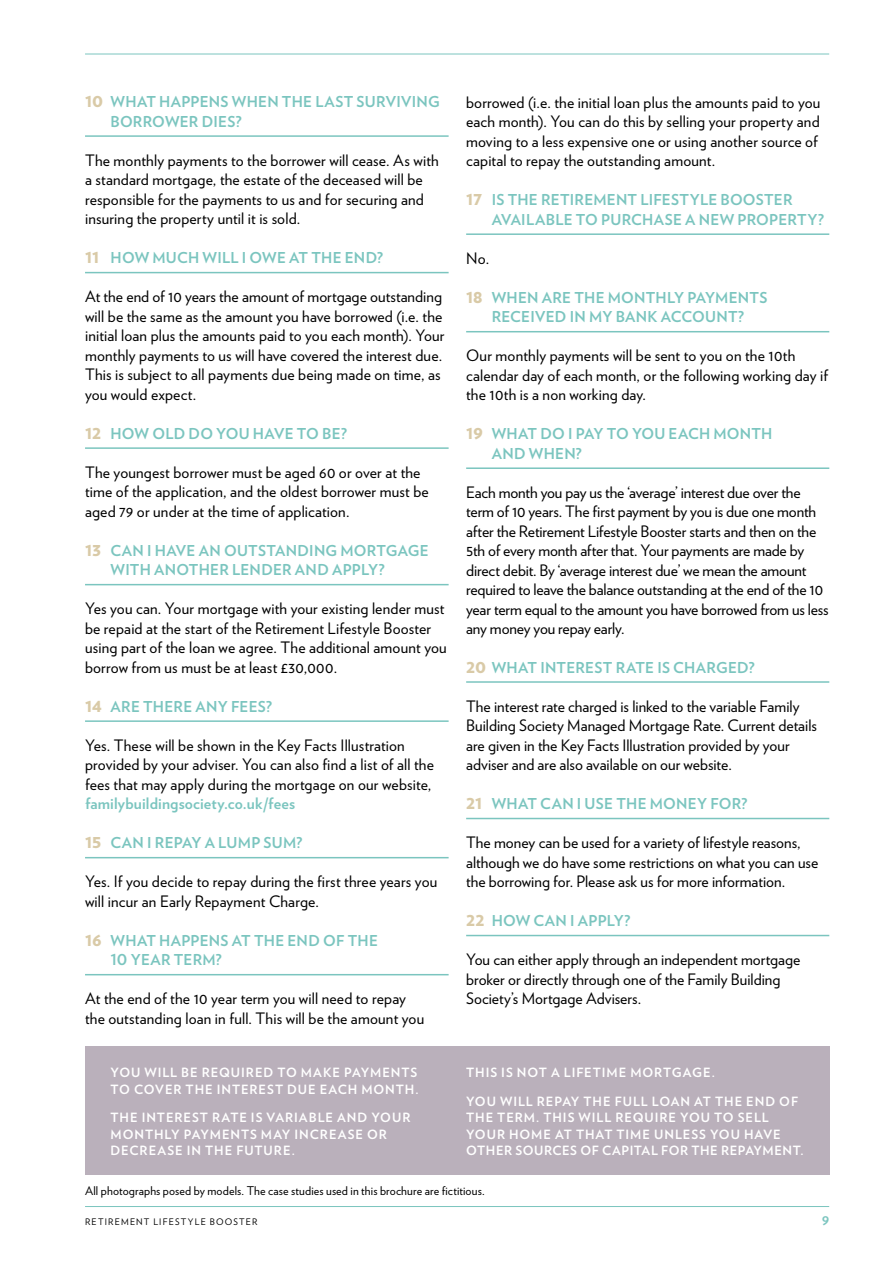
<style>
.page{position:relative;width:893px;height:1263px;background:#fff}
.page>*{position:absolute;margin:0;border:0;box-sizing:border-box;transform-origin:0 0}
.t1{font:15.75px/19.5px "Verlag";letter-spacing:.005em;color:#000}
.t2{font:700 15.75px "Verlag";letter-spacing:.01em;color:#7bc5bf}
.t3{font:700 15px/19.5px "Verlag";letter-spacing:.015em;color:#7bc5bf}
.t4{font:700 12.75px/16.5px "Verlag";letter-spacing:.07em;color:#fff}
.t5{font:12px "Verlag";letter-spacing:.01em;color:#000}
.t6{font:9px "Verlag";letter-spacing:.135em;color:#000}
.s1{font-weight:900;color:#d9caa7}
</style>
<div class="page">
<div style="left:85px;top:1046px;width:744px;height:128px;background:#bab0bb"></div>
<hr style="left:85px;top:135px;width:364px;height:2px;background:#7bc5bf">
<hr style="left:85px;top:272px;width:364px;height:1px;background:#7bc5bf">
<hr style="left:85px;top:447px;width:364px;height:2px;background:#7bc5bf">
<hr style="left:85px;top:584px;width:364px;height:1px;background:#7bc5bf">
<hr style="left:85px;top:720px;width:364px;height:2px;background:#7bc5bf">
<hr style="left:85px;top:857px;width:364px;height:1px;background:#7bc5bf">
<hr style="left:85px;top:974px;width:364px;height:1px;background:#7bc5bf">
<hr style="left:466px;top:233px;width:363px;height:2px;background:#7bc5bf">
<hr style="left:466px;top:331px;width:363px;height:1px;background:#7bc5bf">
<hr style="left:466px;top:467px;width:363px;height:2px;background:#7bc5bf">
<hr style="left:466px;top:681px;width:363px;height:2px;background:#7bc5bf">
<hr style="left:466px;top:818px;width:363px;height:1px;background:#7bc5bf">
<hr style="left:466px;top:935px;width:363px;height:1px;background:#7bc5bf">
<hr style="left:85px;top:54px;width:744px;height:1px;background:#7bc5bf">
<hr style="left:85px;top:1206px;width:744px;height:1px;background:#7bc5bf">
<p class="t3" style="left:111px;top:91px;width:331px;text-indent:-26px"><span class="s1">10</span> WHAT HAPPENS WHEN THE LAST SURVIVING<br>BORROWER DIES?</p>
<p class="t1" style="left:85px;top:150px;width:355px">The monthly payments to the borrower will cease. As with a standard mortgage, the estate of the deceased will be responsible for the payments to us and for securing and insuring the property until it is sold.</p>
<p class="t3" style="left:85px;top:247px;width:300px"><span class="s1">11</span> HOW MUCH WILL I OWE AT THE END?</p>
<p class="t1" style="left:85px;top:286px;width:361px">At the end of 10 years the amount of mortgage outstanding will be the same as the amount you have borrowed (i.e. the initial loan plus the amounts paid to you each month). Your monthly payments to us will have covered the interest due.<br>This is subject to all payments due being made on time, as you would expect.</p>
<p class="t3" style="left:85px;top:423px;width:263px"><span class="s1">12</span> HOW OLD DO YOU HAVE TO BE?</p>
<p class="t1" style="left:85px;top:462px;width:345px">The youngest borrower must be aged 60 or over at the time of the application, and the oldest borrower must be aged 79 or under at the time of application.</p>
<p class="t3" style="left:111px;top:540px;width:320px;text-indent:-26px"><span class="s1">13</span> CAN I HAVE AN OUTSTANDING MORTGAGE<br>WITH ANOTHER LENDER AND APPLY?</p>
<p class="t1" style="left:85px;top:598px;width:363px">Yes you can. Your mortgage with your existing lender must be repaid at the start of the Retirement Lifestyle Booster using part of the loan we agree. The additional amount you borrow from us must be at least £30,000.</p>
<p class="t3" style="left:85px;top:696px;width:189px"><span class="s1">14</span> ARE THERE ANY FEES?</p>
<p class="t1" style="left:85px;top:735px;width:350px">Yes. These will be shown in the Key Facts Illustration provided by your adviser. You can also find a list of all the fees that may apply during the mortgage on our website,</p>
<p class="t2" style="left:85px;top:791px;width:212px">familybuildingsociety.co.uk/fees</p>
<p class="t3" style="left:85px;top:832px;width:219px"><span class="s1">15</span> CAN I REPAY A LUMP SUM?</p>
<p class="t1" style="left:85px;top:871px;width:354px">Yes. If you decide to repay during the first three years you will incur an Early Repayment Charge.</p>
<p class="t3" style="left:111px;top:930px;width:269px;text-indent:-26px"><span class="s1">16</span> WHAT HAPPENS AT THE END OF THE<br>10 YEAR TERM?</p>
<p class="t1" style="left:85px;top:988px;width:341px">At the end of the 10 year term you will need to repay the outstanding loan in full. This will be the amount you</p>
<p class="t4" style="left:111px;top:1064px;width:310px">YOU WILL BE REQUIRED TO MAKE PAYMENTS<br>TO COVER THE INTEREST DUE EACH MONTH.</p>
<p class="t4" style="left:111px;top:1109px;width:301px">THE INTEREST RATE IS VARIABLE AND YOUR<br>MONTHLY PAYMENTS MAY INCREASE OR<br>DECREASE IN THE FUTURE.</p>
<p class="t1" style="left:466px;top:92px;width:356px">borrowed (i.e. the initial loan plus the amounts paid to you each month). You can do this by selling your property and moving to a less expensive one or using another source of capital to repay the outstanding amount.</p>
<p class="t3" style="left:492px;top:189px;width:334px;text-indent:-26px"><span class="s1">17</span> IS THE RETIREMENT LIFESTYLE BOOSTER<br>AVAILABLE TO PURCHASE A NEW PROPERTY?</p>
<p class="t1" style="left:466px;top:248px;width:25px">No.</p>
<p class="t3" style="left:466px;top:287px;width:303px;text-align:center"><span class="s1">18</span> WHEN ARE THE MONTHLY PAYMENTS<br>RECEIVED IN MY BANK ACCOUNT?</p>
<p class="t1" style="left:466px;top:345px;width:363px">Our monthly payments will be sent to you on the 10th calendar day of each month, or the following working day if the 10th is a non working day.</p>
<p class="t3" style="left:492px;top:423px;width:282px;text-indent:-26px"><span class="s1">19</span> WHAT DO I PAY TO YOU EACH MONTH<br>AND WHEN?</p>
<p class="t1" style="left:466px;top:482px;width:364px">Each month you pay us the ‘average’ interest due over the term of 10 years. The first payment by you is due one month after the Retirement Lifestyle Booster starts and then on the 5th of every month after that. Your payments are made by direct debit. By ‘average interest due’ we mean the amount required to leave the balance outstanding at the end of the 10 year term equal to the amount you have borrowed from us less any money you repay early.</p>
<p class="t3" style="left:466px;top:657px;width:290px"><span class="s1">20</span> WHAT INTEREST RATE IS CHARGED?</p>
<p class="t1" style="left:466px;top:695px;width:352px">The interest rate charged is linked to the variable Family Building Society Managed Mortgage Rate. Current details are given in the Key Facts Illustration provided by your adviser and are also available on our website.</p>
<p class="t3" style="left:466px;top:793px;width:283px"><span class="s1">21</span> WHAT CAN I USE THE MONEY FOR?</p>
<p class="t1" style="left:466px;top:832px;width:354px">The money can be used for a variety of lifestyle reasons, although we do have some restrictions on what you can use the borrowing for. Please ask us for more information.</p>
<p class="t3" style="left:466px;top:910px;width:166px"><span class="s1">22</span> HOW CAN I APPLY?</p>
<p class="t1" style="left:466px;top:949px;width:336px">You can either apply through an independent mortgage broker or directly through one of the Family Building<br>Society’s Mortgage Advisers.</p>
<p class="t4" style="left:466px;top:1064px;width:250px">THIS IS NOT A LIFETIME MORTGAGE.</p>
<p class="t4" style="left:466px;top:1092px;width:339px">YOU WILL REPAY THE FULL LOAN AT THE END OF THE TERM. THIS WILL REQUIRE YOU TO SELL YOUR HOME AT THAT TIME UNLESS YOU HAVE OTHER SOURCES OF CAPITAL FOR THE REPAYMENT.</p>
<p class="t5" style="left:85px;top:1182px;width:401px">All photographs posed by models. The case studies used in this brochure are fictitious.</p>
<p class="t6" style="left:85px;top:1215px;width:174px">RETIREMENT LIFESTYLE BOOSTER</p>
<p class="t3" style="left:822px;top:1209px;width:9px">9</p>
</div>
